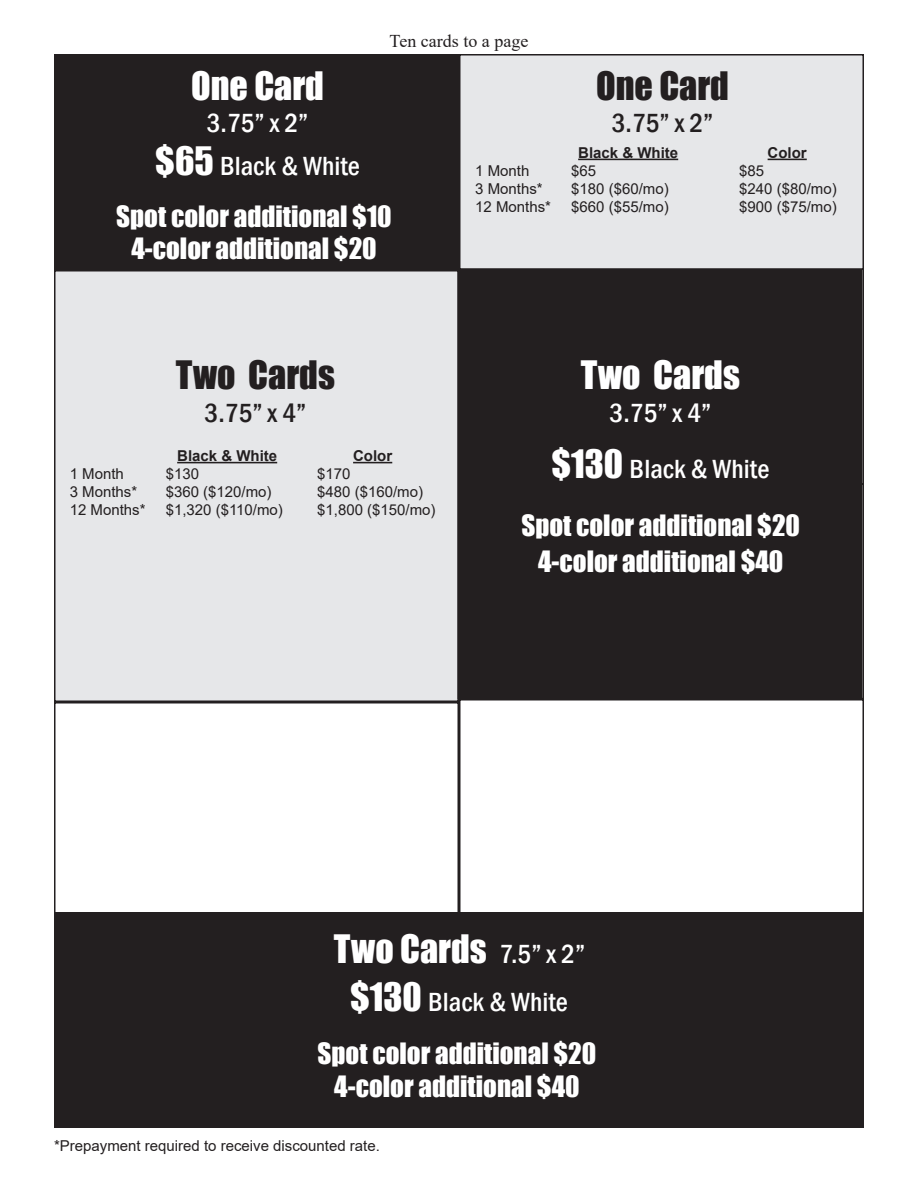
<style>
.page{position:relative;width:918px;height:1188px;background:#fff}
.page>*{position:absolute;margin:0;border:0;box-sizing:border-box;transform-origin:0 0}
.t1{font:36px "Impact";color:#fff}
.t2{font:36px "Impact";color:#231f20}
.t3{font:27px "Impact";color:#fff}
.t4{font:500 condensed 27px "Franklin Gothic";color:#fff}
.t5{font:500 condensed 27px "Franklin Gothic";color:#231f20}
.t6{font:18px "Times New Roman";color:#231f20}
.t7{font:15px "Arial";color:#231f20}
.t8{font:700 15px "Arial";color:#231f20}
.s1{font-family:"Impact";font-weight:400;font-stretch:normal;font-size:36px}
.s2{font-family:"Franklin Gothic";font-weight:500;font-stretch:condensed;font-size:27px}
</style>
<div class="page">
<div style="left:55px;top:55px;width:403px;height:214px;background:#231f20"></div>
<div style="left:54px;top:54px;width:405px;height:216px;border:2px solid #231f20"></div>
<div style="left:460px;top:55px;width:403px;height:214px;background:#e6e7e9"></div>
<div style="left:459px;top:54px;width:405px;height:216px;border:2px solid #231f20"></div>
<div style="left:55px;top:271px;width:403px;height:430px;background:#e6e7e9"></div>
<div style="left:54px;top:270px;width:405px;height:432px;border:2px solid #231f20"></div>
<div style="left:54px;top:702px;width:405px;height:216px;border:2px solid #231f20"></div>
<div style="left:55px;top:913px;width:403px;height:214px;background:#231f20"></div>
<div style="left:54px;top:912px;width:405px;height:216px;border:2px solid #231f20"></div>
<div style="left:459px;top:699px;width:405px;height:216px;border:2px solid #231f20"></div>
<div style="left:460px;top:913px;width:403px;height:214px;background:#231f20"></div>
<div style="left:459px;top:912px;width:405px;height:216px;border:2px solid #231f20"></div>
<div style="left:458px;top:271px;width:404px;height:428px;background:#231f20"></div>
<hr style="left:578px;top:159px;width:100px;height:1px;background:#231f20">
<hr style="left:768px;top:159px;width:39px;height:1px;background:#231f20">
<hr style="left:177px;top:462px;width:100px;height:1px;background:#231f20">
<hr style="left:353px;top:462px;width:39px;height:1px;background:#231f20">
<p class="t1" style="left:191px;top:58px;width:134px">One Card</p>
<p class="t4" style="left:207px;top:105px;width:103px">3.75” x 2”</p>
<p class="t6" style="left:390px;top:28px;width:140px">Ten cards to a page</p>
<p class="t2" style="left:596px;top:58px;width:134px">One Card</p>
<p class="t5" style="left:612px;top:105px;width:103px">3.75” x 2”</p>
<p class="t4" style="left:155px;top:149px;width:206px"><span class="s1">$65</span> Black &amp; White</p>
<p class="t3" style="left:116px;top:195px;width:277px">Spot color additional $10</p>
<p class="t3" style="left:131px;top:227px;width:247px">4-color additional $20</p>
<p class="t2" style="left:176px;top:347px;width:161px">Two Cards</p>
<p class="t5" style="left:205px;top:395px;width:103px">3.75” x 4”</p>
<p class="t8" style="left:177px;top:445px;width:102px">Black &amp; White</p>
<p class="t8" style="left:353px;top:445px;width:41px">Color</p>
<p class="t7" style="left:70px;top:463px;width:56px">1 Month</p>
<p class="t7" style="left:166px;top:463px;width:35px">$130</p>
<p class="t7" style="left:317px;top:463px;width:35px">$170</p>
<p class="t7" style="left:70px;top:481px;width:69px">3 Months*</p>
<p class="t7" style="left:166px;top:481px;width:107px">$360 ($120/mo)</p>
<p class="t7" style="left:317px;top:481px;width:107px">$480 ($160/mo)</p>
<p class="t7" style="left:70px;top:499px;width:77px">12 Months*</p>
<p class="t7" style="left:166px;top:499px;width:119px">$1,320 ($110/mo)</p>
<p class="t7" style="left:317px;top:499px;width:120px">$1,800 ($150/mo)</p>
<p class="t8" style="left:578px;top:142px;width:102px">Black &amp; White</p>
<p class="t8" style="left:768px;top:142px;width:41px">Color</p>
<p class="t7" style="left:475px;top:160px;width:56px">1 Month</p>
<p class="t7" style="left:571px;top:160px;width:27px">$65</p>
<p class="t7" style="left:739px;top:160px;width:27px">$85</p>
<p class="t7" style="left:475px;top:178px;width:69px">3 Months*</p>
<p class="t7" style="left:571px;top:178px;width:99px">$180 ($60/mo)</p>
<p class="t7" style="left:739px;top:178px;width:99px">$240 ($80/mo)</p>
<p class="t7" style="left:475px;top:196px;width:77px">12 Months*</p>
<p class="t7" style="left:571px;top:196px;width:99px">$660 ($55/mo)</p>
<p class="t7" style="left:739px;top:196px;width:99px">$900 ($75/mo)</p>
<p class="t1" style="left:581px;top:347px;width:161px">Two Cards</p>
<p class="t4" style="left:610px;top:395px;width:103px">3.75” x 4”</p>
<p class="t4" style="left:552px;top:452px;width:219px"><span class="s1">$130</span> Black &amp; White</p>
<p class="t3" style="left:521px;top:504px;width:280px">Spot color additional $20</p>
<p class="t3" style="left:538px;top:540px;width:247px">4-color additional $40</p>
<p class="t1" style="left:334px;top:921px;width:253px">Two Cards <span class="s2">7.5” x 2”</span></p>
<p class="t4" style="left:350px;top:984px;width:219px"><span class="s1">$130</span> Black &amp; White</p>
<p class="t3" style="left:318px;top:1033px;width:280px">Spot color additional $20</p>
<p class="t3" style="left:334px;top:1065px;width:247px">4-color additional $40</p>
<p class="t7" style="left:54px;top:1136px;width:327px">*Prepayment required to receive discounted rate.</p>
</div>
